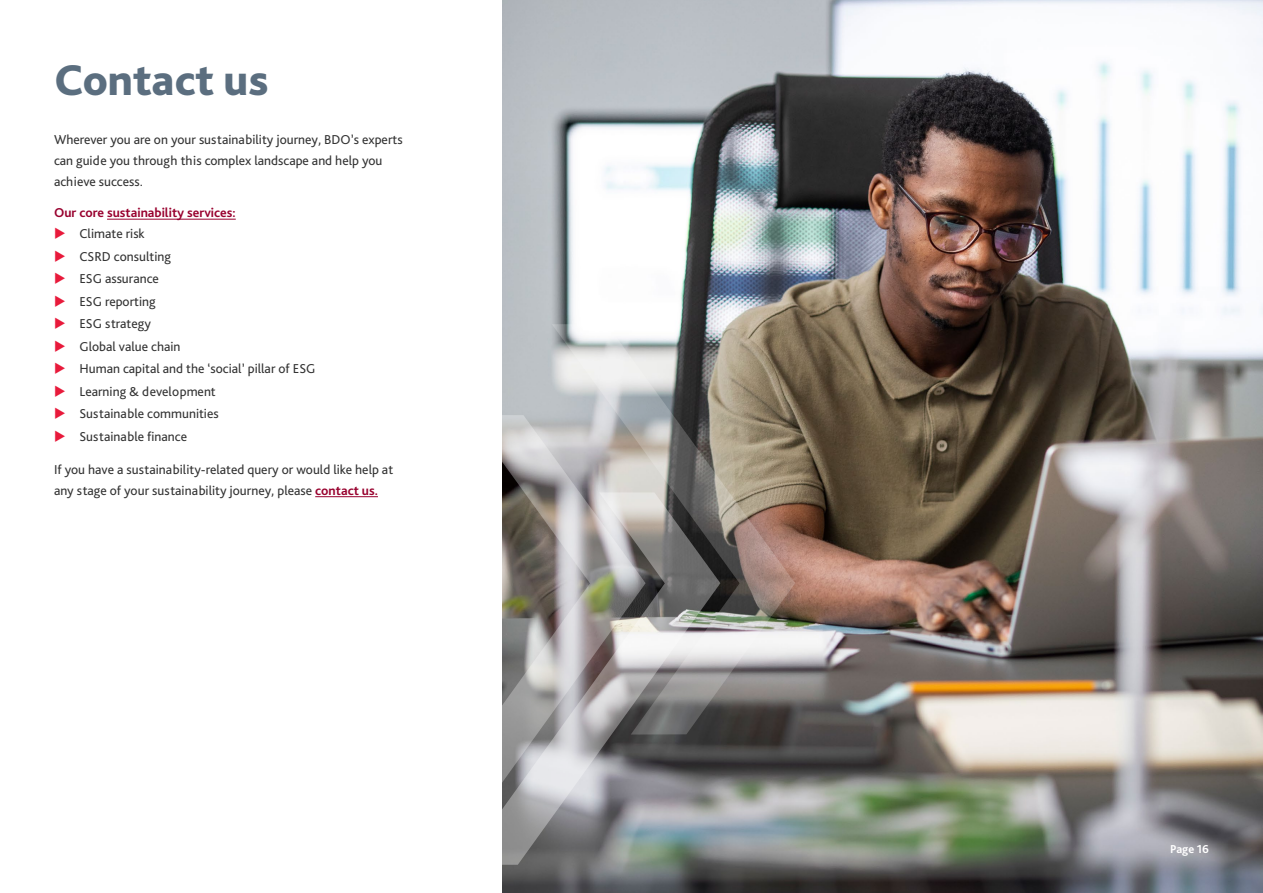
<style>
.page{position:relative;width:1263px;height:893px;background:#fff}
.page>*{position:absolute;margin:0;border:0;box-sizing:border-box;transform-origin:0 0}
.t1{font:800 45px "Bliss 2";color:#5b6e7f}
.t2{font:13.5px/22.5px "Bliss Pro";color:#333}
.t3{font:700 13.5px "Bliss 2";color:#98002e}
.t4{font:700 12px "Bliss 2";color:#fff}
.s1{font-family:"Bliss 2";font-weight:700;color:#98002e}
</style>
<div class="page">
<img style="left:502px;top:0;width:761px;height:893px">
<img style="left:552px;top:324px;width:243px;height:410px">
<svg style="left:502px;top:415px;width:144px;height:77px;background:#b7b5b5"></svg>
<svg style="left:502px;top:492px;width:218px;height:373px;background:#919190"></svg>
<hr style="left:107px;top:219px;width:129px;height:1px;background:#98002e">
<hr style="left:315px;top:496px;width:63px;height:1px;background:#98002e">
<h1 class="t1" style="left:54px;top:52px;width:216px">Contact us</h1>
<p class="t2" style="left:54px;top:128px;width:350px;line-height:21px">Wherever you are on your sustainability journey, BDO’s experts can guide you through this complex landscape and help you achieve success.</p>
<p class="t3" style="left:54px;top:204px;width:183px">Our core sustainability services:</p>
<p class="t2" style="left:80px;top:222px;width:237px">Climate risk<br>CSRD consulting<br>ESG assurance<br>ESG reporting<br>ESG strategy<br>Global value chain<br>Human capital and the ‘social’ pillar of ESG<br>Learning &amp; development<br>Sustainable communities<br>Sustainable finance</p>
<p class="t2" style="left:54px;top:458px;width:341px;line-height:21px">If you have a sustainability-related query or would like help at any stage of your sustainability journey, please <span class="s1">contact us.</span></p>
<p class="t4" style="left:1170px;top:842px;width:40px">Page 16</p>
</div>
